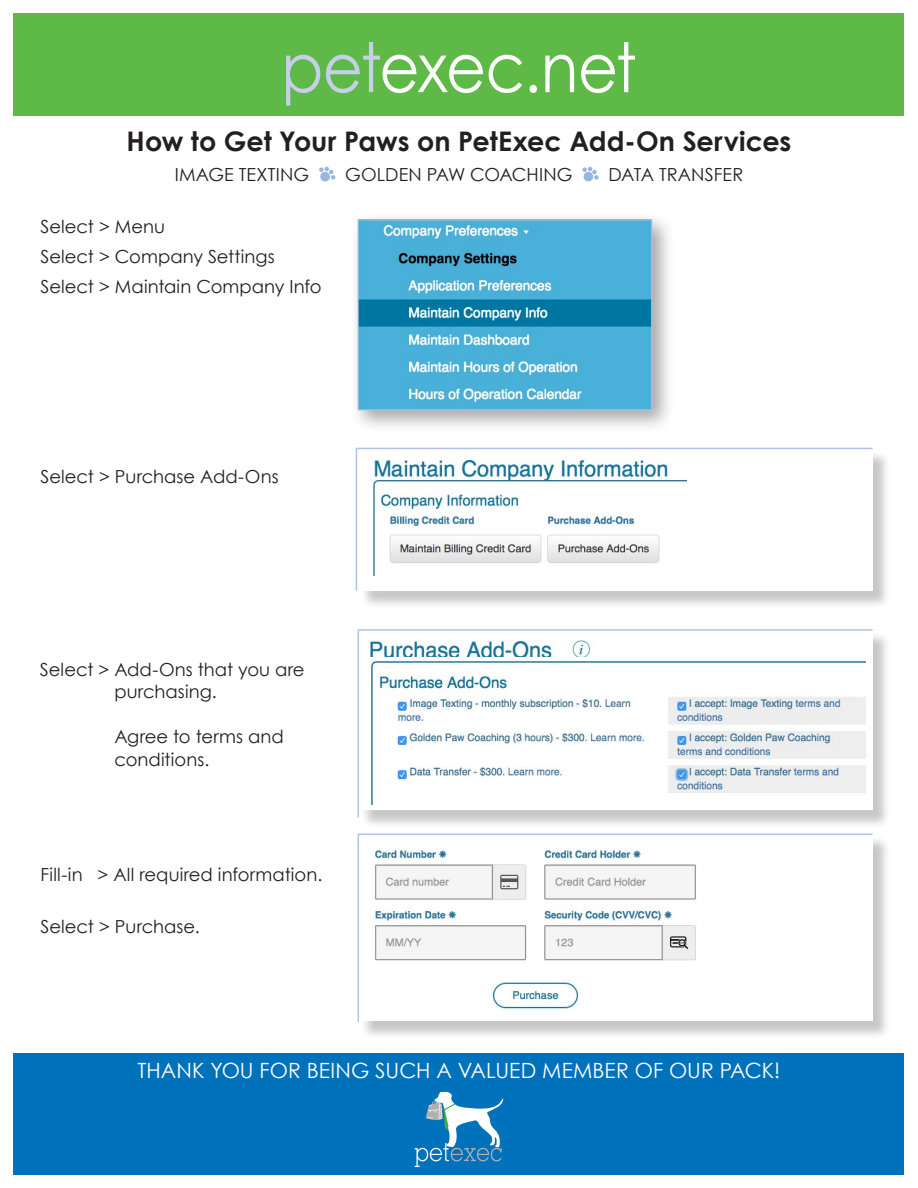
<style>
.page{position:relative;width:918px;height:1188px;background:#fff}
.page>*{position:absolute;margin:0;border:0;box-sizing:border-box;transform-origin:0 0}
.t1{font:68.85px "Century Gothic";letter-spacing:-.025em;color:#fff;scale:.9 1}
.t2{font:700 27px "Century Gothic";color:#231f20}
.t3{font:21px "Century Gothic";letter-spacing:.005em;color:#fff}
.t4{font:18px/30px "Century Gothic";color:#231f20}
.s1{color:#c5cfe9}
</style>
<div class="page">
<div style="left:14px;top:1053px;width:890px;height:121px;background:#0072bc"></div>
<svg style="left:415px;top:1092px;width:88px;height:75px"></svg>
<div style="left:14px;top:14px;width:890px;height:102px;background:#5eb946"></div>
<div style="left:350px;top:212px;width:325px;height:221px;background:#231f20;opacity:.4"></div>
<img style="left:360px;top:221px;width:290px;height:188px">
<div style="left:358px;top:219px;width:294px;height:192px;border:1px solid #adc4e5"></div>
<svg style="left:319px;top:166px;width:16px;height:15px"></svg>
<svg style="left:582px;top:166px;width:17px;height:15px"></svg>
<div style="left:360px;top:450px;width:531px;height:159px;background:#231f20;opacity:.25"></div>
<svg style="left:355px;top:447px;width:519px;height:145px"></svg>
<div style="left:360px;top:631px;width:531px;height:198px;background:#231f20;opacity:.25"></div>
<svg style="left:357px;top:629px;width:517px;height:190px"></svg>
<div style="left:360px;top:835px;width:531px;height:205px;background:#231f20;opacity:.25"></div>
<svg style="left:357px;top:833px;width:517px;height:190px"></svg>
<img style="left:367px;top:454px;width:319px;height:121px">
<h1 class="t1" style="left:281px;top:25px;width:396px"><span class="s1">pet</span>exec.net</h1>
<h2 class="t2" style="left:127px;top:125px;width:666px">How to Get Your Paws on PetExec Add-On Services</h2>
<p class="t4" style="left:175px;top:160px;width:136px">IMAGE TEXTING</p>
<p class="t4" style="left:345px;top:160px;width:229px">GOLDEN PAW COACHING</p>
<p class="t4" style="left:609px;top:160px;width:136px">DATA TRANSFER</p>
<p class="t4" style="left:40px;top:211px;width:283px">Select &gt; Menu<br>Select &gt; Company Settings<br>Select &gt; Maintain Company Info</p>
<p class="t4" style="left:40px;top:461px;width:240px">Select &gt; Purchase Add-Ons</p>
<p class="t4" style="left:114px;top:658px;width:192px;line-height:22.5px;text-indent:-74px">Select &gt; Add-Ons that you are purchasing.</p>
<p class="t4" style="left:114px;top:725px;width:171px;line-height:22.5px">Agree to terms and conditions.</p>
<p class="t4" style="left:40px;top:859px;width:283px">Fill-in &gt; All required information.</p>
<p class="t4" style="left:40px;top:911px;width:161px">Select &gt; Purchase.</p>
<p class="t3" style="left:138px;top:1058px;width:644px">THANK YOU FOR BEING SUCH A VALUED MEMBER OF OUR PACK!</p>
</div>
